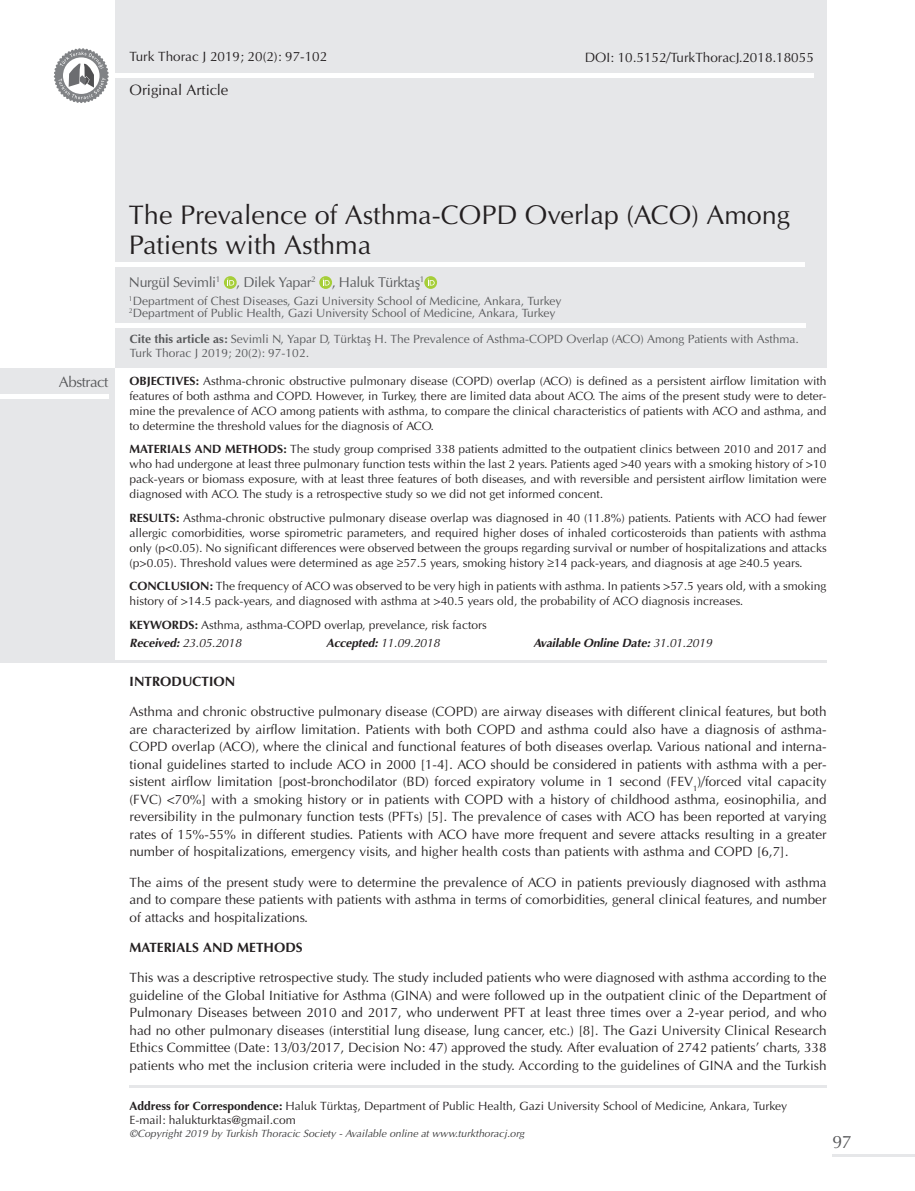
<style>
.page{position:relative;width:915px;height:1191px;background:#fff}
.page>*{position:absolute;margin:0;border:0;box-sizing:border-box;transform-origin:0 0}
.t1{font:27px/30px "Optima Normal Tr";color:#231f20}
.t2{font:18px "Optima Normal Tr";color:#57585a}
.t3{font:15px "Optima Normal Tr";color:#231f20}
.t4{font:15px "Optima Normal Tr";letter-spacing:-.03em;color:#57585a}
.t5{font:14.25px "Optima Normal Tr";letter-spacing:-.025em;color:#57585a}
.t6{font:13.5px/17.5px "Optima Normal Tr";color:#231f20;text-align:justify}
.t7{font:13.5px "Optima Bold Tr";color:#231f20}
.t8{font:12px/15px "Optima Normal Tr";color:#231f20;text-align:justify}
.t9{font:12px/14.4px "Optima Normal Tr";color:#57585a}
.t10{font:12px "Optima Italic Tr";letter-spacing:-.01em;color:#231f20}
.t11{font:italic 700 12px "Optima Tr";letter-spacing:-.01em;color:#231f20}
.t12{font:10.5px "Optima Italic Tr";color:#3e3e3f}
.s1{font-family:"Optima Bold Tr"}
.s2{font-family:"Optima Tr";font-weight:700;font-style:italic}
.s3{font-family:"Optima Italic Tr";font-weight:400;font-style:normal}
</style>
<div class="page">
<div style="left:115px;top:0;width:711px;height:368px;background:#e6e7e9"></div>
<svg style="left:224px;top:276px;width:12px;height:13px"></svg>
<svg style="left:227px;top:278px;width:7px;height:7px"></svg>
<svg style="left:319px;top:276px;width:13px;height:13px"></svg>
<svg style="left:322px;top:278px;width:7px;height:7px"></svg>
<svg style="left:424px;top:276px;width:13px;height:13px"></svg>
<svg style="left:427px;top:278px;width:7px;height:7px"></svg>
<hr style="left:4px;top:74px;width:809px;height:4px;background:#fff">
<svg style="left:53px;top:48px;width:56px;height:55px"></svg>
<hr style="left:0;top:262px;width:804px;height:4px;background:#fff">
<hr style="left:129px;top:1085px;width:697px;height:2px;background:#e6e7e9">
<div style="left:0;top:323px;width:805px;height:5px;background:#fff"></div>
<div style="left:0;top:368px;width:115px;height:293px;background:#e6e7e9"></div>
<div style="left:0;top:394px;width:108px;height:5px;background:#fff"></div>
<hr style="left:0;top:660px;width:826px;height:3px;background:#e6e7e9">
<hr style="left:832px;top:1154px;width:82px;height:2px;background:#e6e7e9">
<p class="t6" style="left:129px;top:48px;width:199px">Turk Thorac J 2019; 20(2): 97-102</p>
<p class="t3" style="left:129px;top:81px;width:100px">Original Article</p>
<p class="t6" style="left:584px;top:49px;width:230px">DOI: 10.5152/TurkThoracJ.2018.18055</p>
<p class="t4" style="left:59px;top:373px;width:51px">Abstract</p>
<p class="t1" style="left:129px;top:199px;width:662px">The Prevalence of Asthma-COPD Overlap (ACO) Among<br>Patients with Asthma</p>
<p class="t5" style="left:129px;top:273px;width:297px">Nurgül Sevimli<sup>1</sup> , Dilek Yapar<sup>2</sup> , Haluk Türktaş<sup>1</sup></p>
<p class="t9" style="left:129px;top:294px;width:434px"><sup>1</sup>Department of Chest Diseases, Gazi University School of Medicine, Ankara, Turkey</p>
<p class="t9" style="left:129px;top:306px;width:428px"><sup>2</sup>Department of Public Health, Gazi University School of Medicine, Ankara, Turkey</p>
<p class="t9" style="left:130px;top:332px;width:670px"><span class="s1">Cite this article as:</span> Sevimli N, Yapar D, Türktaş H. The Prevalence of Asthma-COPD Overlap (ACO) Among Patients with Asthma.<br>Turk Thorac J 2019; 20(2): 97-102.</p>
<p class="t8" style="left:129px;top:373px;width:698px"><span class="s1">OBJECTIVES:</span> Asthma-chronic obstructive pulmonary disease (COPD) overlap (ACO) is defined as a persistent airflow limitation with features of both asthma and COPD. However, in Turkey, there are limited data about ACO. The aims of the present study were to deter&shy;mine the prevalence of ACO among patients with asthma, to compare the clinical characteristics of patients with ACO and asthma, and to determine the threshold values for the diagnosis of ACO.</p>
<p class="t8" style="left:129px;top:441px;width:698px"><span class="s1">MATERIALS AND METHODS:</span> The study group comprised 338 patients admitted to the outpatient clinics between 2010 and 2017 and who had undergone at least three pulmonary function tests within the last 2 years. Patients aged &gt;40 years with a smoking history of &gt;10 pack-years or biomass exposure, with at least three features of both diseases, and with reversible and persistent airflow limitation were diagnosed with ACO. The study is a retrospective study so we did not get informed concent.</p>
<p class="t8" style="left:129px;top:510px;width:698px"><span class="s1">RESULTS:</span> Asthma-chronic obstructive pulmonary disease overlap was diagnosed in 40 (11.8%) patients. Patients with ACO had fewer allergic comorbidities, worse spirometric parameters, and required higher doses of inhaled corticosteroids than patients with asthma only (p&lt;0.05). No significant differences were observed between the groups regarding survival or number of hospitalizations and attacks (p&gt;0.05). Threshold values were determined as age ≥57.5 years, smoking history ≥14 pack-years, and diagnosis at age ≥40.5 years.</p>
<p class="t8" style="left:129px;top:578px;width:698px"><span class="s1">CONCLUSION:</span> The frequency of ACO was observed to be very high in patients with asthma. In patients &gt;57.5 years old, with a smoking history of &gt;14.5 pack-years, and diagnosed with asthma at &gt;40.5 years old, the probability of ACO diagnosis increases.</p>
<p class="t8" style="left:129px;top:617px;width:358px"><span class="s1">KEYWORDS:</span> Asthma, asthma-COPD overlap, prevelance, risk factors</p>
<p class="t10" style="left:129px;top:636px;width:113px"><span class="s2">Received:</span> 23.05.2018</p>
<p class="t10" style="left:326px;top:636px;width:115px"><span class="s2">Accepted:</span> 11.09.2018</p>
<p class="t11" style="left:533px;top:635px;width:180px">Available Online Date: <span class="s3">31.01.2019</span></p>
<p class="t7" style="left:129px;top:673px;width:107px">INTRODUCTION</p>
<p class="t6" style="left:129px;top:703px;width:698px">Asthma and chronic obstructive pulmonary disease (COPD) are airway diseases with different clinical features, but both are characterized by airflow limitation. Patients with both COPD and asthma could also have a diagnosis of asthma-COPD overlap (ACO), where the clinical and functional features of both diseases overlap. Various national and interna&shy;tional guidelines started to include ACO in 2000 [1-4]. ACO should be considered in patients with asthma with a per&shy;sistent airflow limitation [post-bronchodilator (BD) forced expiratory volume in 1 second (FEV<sub>1</sub>)/forced vital capacity (FVC) &lt;70%] with a smoking history or in patients with COPD with a history of childhood asthma, eosinophilia, and reversibility in the pulmonary function tests (PFTs) [5]. The prevalence of cases with ACO has been reported at varying rates of 15%-55% in different studies. Patients with ACO have more frequent and severe attacks resulting in a greater number of hospitalizations, emergency visits, and higher health costs than patients with asthma and COPD [6,7].</p>
<p class="t6" style="left:129px;top:873px;width:698px">The aims of the present study were to determine the prevalence of ACO in patients previously diagnosed with asthma and to compare these patients with patients with asthma in terms of comorbidities, general clinical features, and number of attacks and hospitalizations.</p>
<p class="t7" style="left:129px;top:939px;width:174px">MATERIALS AND METHODS</p>
<p class="t6" style="left:129px;top:968px;width:698px">This was a descriptive retrospective study. The study included patients who were diagnosed with asthma according to the guideline of the Global Initiative for Asthma (GINA) and were followed up in the outpatient clinic of the Department of Pulmonary Diseases between 2010 and 2017, who underwent PFT at least three times over a 2-year period, and who had no other pulmonary diseases (interstitial lung disease, lung cancer, etc.) [8]. The Gazi University Clinical Research Ethics Committee (Date: 13/03/2017, Decision No: 47) approved the study. After evaluation of 2742 patients’ charts, 338 patients who met the inclusion criteria were included in the study. According to the guidelines of GINA and the Turkish</p>
<p class="t8" style="left:129px;top:1098px;width:658px;line-height:14.4px"><span class="s1">Address for Correspondence:</span> Haluk Türktaş, Department of Public Health, Gazi University School of Medicine, Ankara, Turkey<br>E-mail: halukturktas@gmail.com</p>
<p class="t12" style="left:129px;top:1127px;width:396px">©Copyright 2019 by Turkish Thoracic Society - Available online at www.turkthoracj.org</p>
<p class="t2" style="left:832px;top:1131px;width:21px">97</p>
</div>
